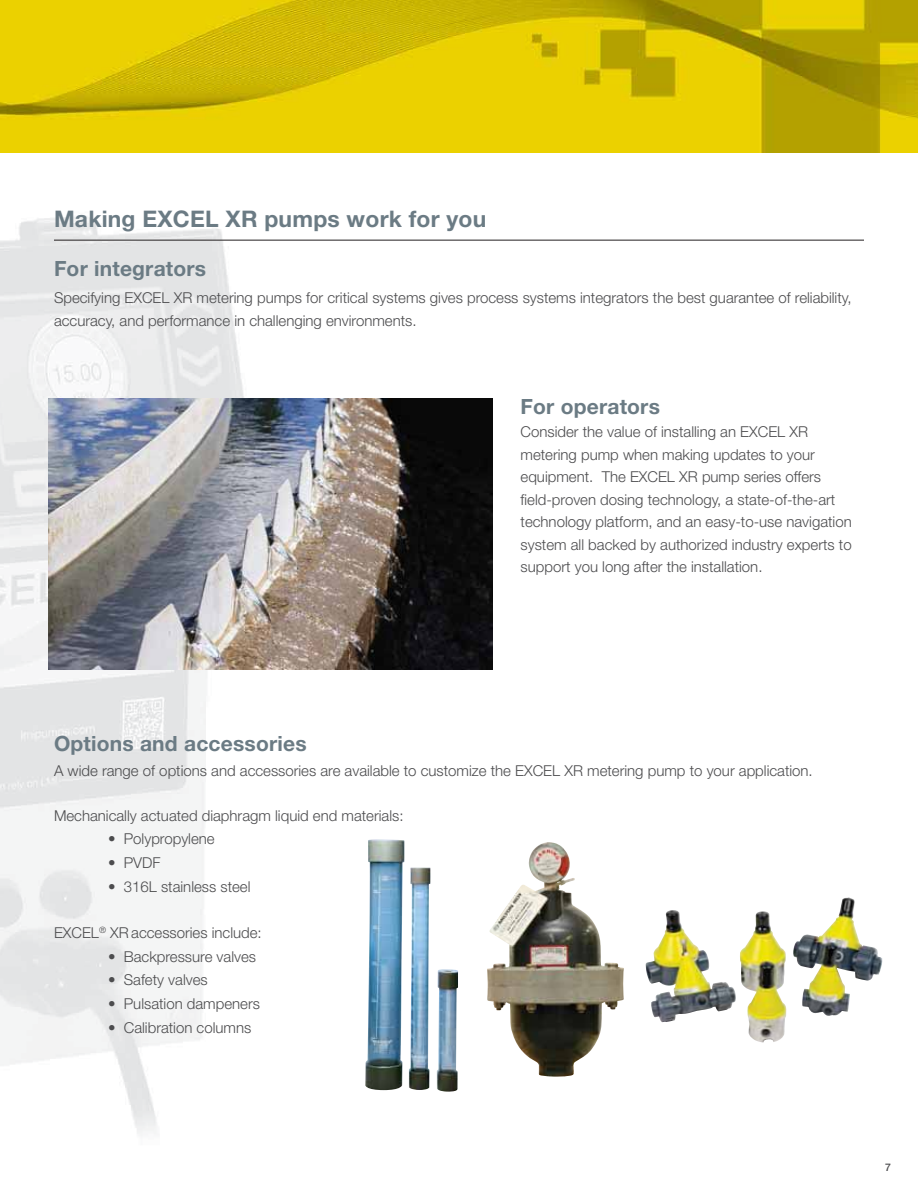
<style>
.page{position:relative;width:918px;height:1188px;background:#fff}
.page>*{position:absolute;margin:0;border:0;box-sizing:border-box;transform-origin:0 0}
.t1{font:700 22.8px "Helvetica Neue LT Pro";letter-spacing:.01em;color:#6b7b84}
.t2{font:700 21px "Helvetica Neue LT Pro";letter-spacing:.01em;color:#6b7b84}
.t3{font:300 15px/22.5px "Helvetica Neue LT Pro";color:#4c4c4e}
.t4{font:500 10.5px "Helvetica Neue LT Pro";color:#4c4c4e}
</style>
<div class="page">
<img style="left:0;top:152px;width:483px;height:984px">
<img style="left:0;top:0;width:918px;height:152px">
<hr style="left:54px;top:240px;width:810px;height:1px;background:#231f20">
<img style="left:365px;top:839px;width:93px;height:253px">
<img style="left:487px;top:842px;width:137px;height:235px">
<img style="left:49px;top:398px;width:443px;height:271px">
<img style="left:646px;top:897px;width:237px;height:119px">
<h1 class="t1" style="left:54px;top:210px;width:434px">Making EXCEL XR pumps work for you</h1>
<h2 class="t2" style="left:54px;top:261px;width:154px">For integrators</h2>
<p class="t3" style="left:54px;top:288px;width:799px">Specifying EXCEL XR metering pumps for critical systems gives process systems integrators the best guarantee of reliability, accuracy, and performance in challenging environments.</p>
<h2 class="t2" style="left:521px;top:399px;width:141px">For operators</h2>
<p class="t3" style="left:521px;top:422px;width:333px">Consider the value of installing an EXCEL XR metering pump when making updates to your equipment. The EXCEL XR pump series offers field-proven dosing technology, a state-of-the-art technology platform, and an easy-to-use navigation system all backed by authorized industry experts to support you long after the installation.</p>
<h2 class="t2" style="left:54px;top:736px;width:254px">Options and accessories</h2>
<p class="t3" style="left:54px;top:761px;width:760px">A wide range of options and accessories are available to customize the EXCEL XR metering pump to your application.</p>
<p class="t3" style="left:54px;top:806px;width:351px">Mechanically actuated diaphragm liquid end materials:</p>
<p class="t3" style="left:108px;top:828px;width:108px">• Polypropylene</p>
<p class="t3" style="left:108px;top:852px;width:54px">• PVDF</p>
<p class="t3" style="left:108px;top:876px;width:144px">• 316L stainless steel</p>
<p class="t3" style="left:54px;top:923px;width:209px">EXCEL<sup>®</sup> XR accessories include:</p>
<p class="t3" style="left:108px;top:947px;width:150px">• Backpressure valves</p>
<p class="t3" style="left:108px;top:969px;width:101px">• Safety valves</p>
<p class="t3" style="left:108px;top:993px;width:153px">• Pulsation dampeners</p>
<p class="t3" style="left:108px;top:1017px;width:145px">• Calibration columns</p>
<p class="t4" style="left:885px;top:1163px;width:7px">7</p>
</div>
